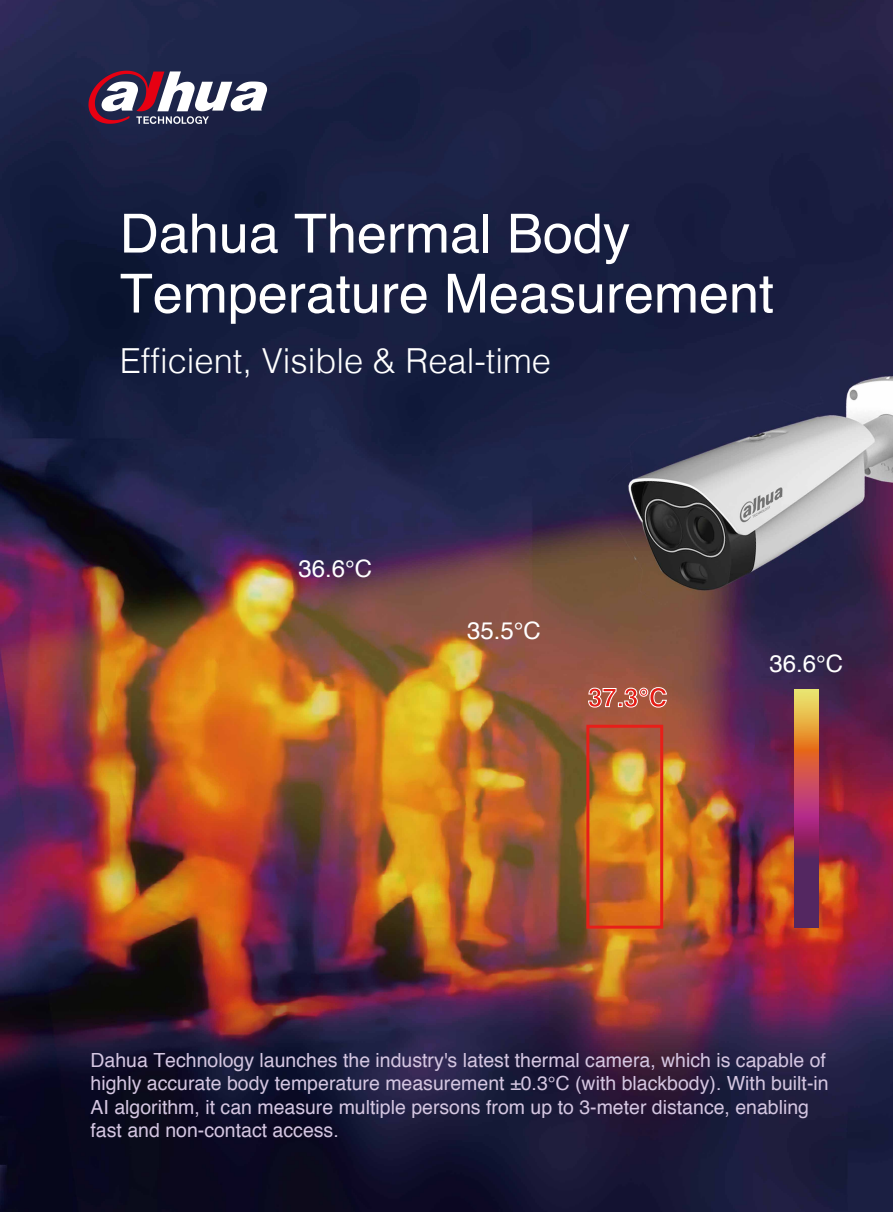
<style>
.page{position:relative;width:893px;height:1212px;background:#fff}
.page>*{position:absolute;margin:0;border:0;box-sizing:border-box;transform-origin:0 0}
.t1{font:54px/60px "Helvetica";color:#fff}
.t2{font:300 34.5px "Helvetica";color:#fff}
.t3{font:700 25.95px "Helvetica";color:#e71d16}
.t4{font:24px "Helvetica";color:#fff}
.t5{font:19.5px/23.4px "Helvetica";color:#d4c6e1}
</style>
<div class="page">
<img style="left:0;top:0;width:893px;height:1212px">
<svg style="left:88px;top:71px;width:179px;height:53px"></svg>
<svg style="left:588px;top:687px;width:79px;height:20px;background:#b87e6c"></svg>
<svg style="left:795px;top:690px;width:23px;height:237px;background:#a65359"></svg>
<div style="left:586px;top:725px;width:77px;height:203px;border:3px solid #e71f19"></div>
<h1 class="t1" style="left:120px;top:208px;width:656px">Dahua Thermal Body<br>Temperature Measurement</h1>
<h2 class="t2" style="left:120px;top:346px;width:433px">Efficient, Visible &amp; Real-time</h2>
<p class="t4" style="left:298px;top:559px;width:75px">36.6℃</p>
<p class="t4" style="left:467px;top:621px;width:75px">35.5℃</p>
<h3 class="t3" style="left:588px;top:687px;width:81px">37.3℃</h3>
<p class="t4" style="left:769px;top:653px;width:75px">36.6℃</p>
<p class="t5" style="left:91px;top:1050px;width:740px">Dahua Technology launches the industry's latest thermal camera, which is capable of highly accurate body temperature measurement ±0.3℃ (with blackbody). With built-in AI algorithm, it can measure multiple persons from up to 3-meter distance, enabling fast and non-contact access.</p>
</div>
